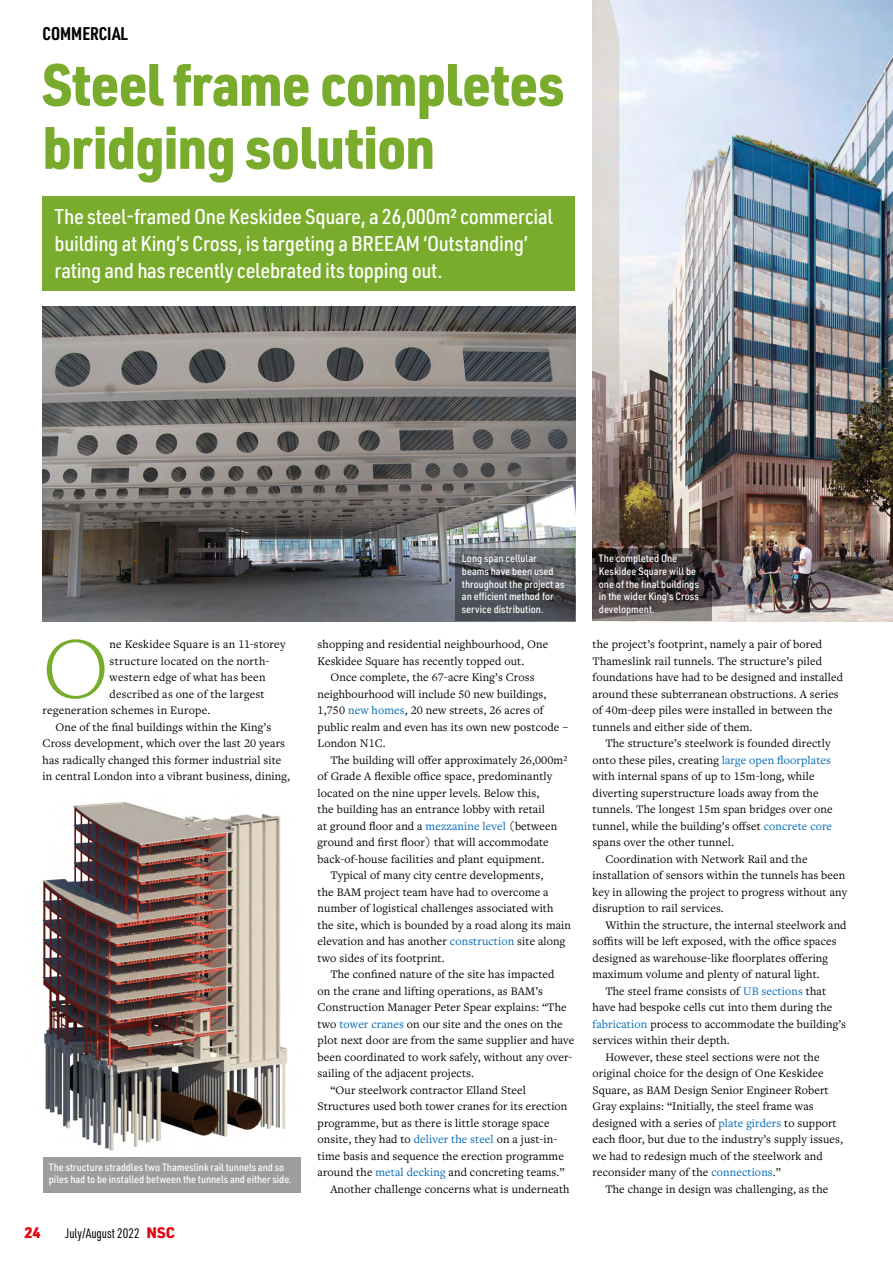
<style>
.page{position:relative;width:893px;height:1263px;background:#fff}
.page>*{position:absolute;margin:0;border:0;box-sizing:border-box;transform-origin:0 0}
.t1{font:300 91.2px "Freight Text Pro";color:#79ac2c}
.t2{font:900 58.5px/63px "URWDIN Semi Cond";letter-spacing:-.015em;color:#79ac2c}
.t3{font:500 21px/27px "URWDIN Semi Cond";letter-spacing:-.015em;color:#fff}
.t4{font:700 18px "URWDIN Cond";color:#000}
.t5{font:900 15px "URWDIN";color:#e30613}
.t6{font:13.5px "URWDIN Cond";color:#000}
.t7{font:12px/16.5px "Freight Text Pro";letter-spacing:.01em;color:#000}
.t8{font:500 10.5px/12.6px "URWDIN Semi Cond";color:#fff}
.s1{font-family:"URWDIN";font-weight:900;font-size:15px;color:#e30613}
.s2{color:#0068b3}
</style>
<div class="page">
<img style="left:592px;top:0;width:301px;height:621px">
<div style="left:42px;top:196px;width:533px;height:94px;background:#79ac2c"></div>
<img style="left:43px;top:306px;width:532px;height:315px">
<img style="left:42px;top:802px;width:259px;height:387px">
<svg style="left:455px;top:549px;width:120px;height:72px;background:#53555b"></svg>
<svg style="left:592px;top:549px;width:120px;height:72px;background:#453e3f"></svg>
<div style="left:43px;top:1157px;width:257px;height:35px;background:#9d9d9c"></div>
<h3 class="t4" style="left:43px;top:22px;width:87px">COMMERCIAL</h3>
<h2 class="t2" style="left:43px;top:51px;width:523px">Steel frame completes bridging solution</h2>
<h3 class="t3" style="left:54px;top:202px;width:500px">The steel-framed One Keskidee Square, a 26,000m2 commercial building at King’s Cross, is targeting a BREEAM ‘Outstanding’ rating and has recently celebrated its topping out.</h3>
<h1 class="t1" style="left:43px;top:609px;width:68px">O</h1>
<p class="t7" style="left:110px;top:635px;width:178px">ne Keskidee Square is an 11-storey</p>
<p class="t7" style="left:110px;top:652px;width:161px">structure located on the north-</p>
<p class="t7" style="left:110px;top:668px;width:157px">western edge of what has been</p>
<p class="t7" style="left:110px;top:685px;width:157px">described as one of the largest</p>
<p class="t7" style="left:43px;top:701px;width:169px">regeneration schemes in Europe.</p>
<p class="t7" style="left:55px;top:718px;width:217px">One of the final buildings within the King’s</p>
<p class="t7" style="left:43px;top:734px;width:244px">Cross development, which over the last 20 years</p>
<p class="t7" style="left:43px;top:751px;width:240px">has radically changed this former industrial site</p>
<p class="t7" style="left:43px;top:767px;width:249px">in central London into a vibrant business, dining,</p>
<p class="t8" style="left:49px;top:1160px;width:244px">The structure straddles two Thameslink rail tunnels and so piles had to be installed between the tunnels and either side.</p>
<p class="t5" style="left:24px;top:1222px;width:18px">24</p>
<p class="t6" style="left:65px;top:1224px;width:111px">July/August 2022 <span class="s1">NSC</span></p>
<p class="t8" style="left:462px;top:552px;width:104px">Long span cellular beams have been used throughout the project as an efficient method for service distribution.</p>
<p class="t8" style="left:599px;top:552px;width:102px">The completed One<br>Keskidee Square will be one of the final buildings in the wider King's Cross development.</p>
<p class="t7" style="left:318px;top:635px;width:232px">shopping and residential neighbourhood, One<br>Keskidee Square has recently topped out.</p>
<p class="t7" style="left:318px;top:668px;width:252px;text-indent:13px">Once complete, the 67-acre King’s Cross neighbourhood will include 50 new buildings, 1,750 <span class="s2">new homes</span>, 20 new streets, 26 acres of public realm and even has its own new postcode – London N1C.</p>
<p class="t7" style="left:330px;top:751px;width:238px">The building will offer approximately 26,000m²</p>
<p class="t7" style="left:318px;top:767px;width:236px">of Grade A flexible office space, predominantly</p>
<p class="t7" style="left:318px;top:784px;width:223px">located on the nine upper levels. Below this,</p>
<p class="t7" style="left:318px;top:800px;width:229px">the building has an entrance lobby with retail</p>
<p class="t7" style="left:318px;top:817px;width:241px">at ground floor and a <span class="s2">mezzanine level</span> (between</p>
<p class="t7" style="left:318px;top:833px;width:233px">ground and first floor) that will accommodate</p>
<p class="t7" style="left:318px;top:850px;width:228px">back-of-house facilities and plant equipment.</p>
<p class="t7" style="left:330px;top:866px;width:215px">Typical of many city centre developments,</p>
<p class="t7" style="left:318px;top:883px;width:233px">the BAM project team have had to overcome a</p>
<p class="t7" style="left:318px;top:899px;width:237px">number of logistical challenges associated with</p>
<p class="t7" style="left:318px;top:916px;width:255px">the site, which is bounded by a road along its main</p>
<p class="t7" style="left:318px;top:932px;width:249px">elevation and has another <span class="s2">construction</span> site along</p>
<p class="t7" style="left:318px;top:949px;width:129px">two sides of its footprint.</p>
<p class="t7" style="left:330px;top:965px;width:226px">The confined nature of the site has impacted</p>
<p class="t7" style="left:318px;top:982px;width:227px">on the crane and lifting operations, as BAM’s</p>
<p class="t7" style="left:318px;top:998px;width:251px">Construction Manager Peter Spear explains: “The</p>
<p class="t7" style="left:318px;top:1015px;width:246px">two <span class="s2">tower cranes</span> on our site and the ones on the</p>
<p class="t7" style="left:318px;top:1031px;width:258px">plot next door are from the same supplier and have</p>
<p class="t7" style="left:318px;top:1048px;width:256px">been coordinated to work safely, without any over-</p>
<p class="t7" style="left:318px;top:1064px;width:158px">sailing of the adjacent projects.</p>
<p class="t7" style="left:330px;top:1081px;width:197px">“Our steelwork contractor Elland Steel</p>
<p class="t7" style="left:318px;top:1097px;width:251px">Structures used both tower cranes for its erection</p>
<p class="t7" style="left:318px;top:1114px;width:233px">programme, but as there is little storage space</p>
<p class="t7" style="left:318px;top:1130px;width:241px">onsite, they had to <span class="s2">deliver the steel</span> on a just-in-</p>
<p class="t7" style="left:318px;top:1147px;width:248px">time basis and sequence the erection programme</p>
<p class="t7" style="left:318px;top:1163px;width:249px">around the <span class="s2">metal decking</span> and concreting teams.”</p>
<p class="t7" style="left:330px;top:1180px;width:241px">Another challenge concerns what is underneath</p>
<p class="t7" style="left:593px;top:635px;width:252px">the project’s footprint, namely a pair of bored Thameslink rail tunnels. The structure’s piled foundations have had to be designed and installed around these subterranean obstructions. A series of 40m-deep piles were installed in between the tunnels and either side of them.</p>
<p class="t7" style="left:605px;top:734px;width:227px">The structure’s steelwork is founded directly</p>
<p class="t7" style="left:593px;top:751px;width:240px">onto these piles, creating <span class="s2">large open floorplates</span></p>
<p class="t7" style="left:593px;top:767px;width:223px">with internal spans of up to 15m-long, while</p>
<p class="t7" style="left:593px;top:784px;width:227px">diverting superstructure loads away from the</p>
<p class="t7" style="left:593px;top:800px;width:241px">tunnels. The longest 15m span bridges over one</p>
<p class="t7" style="left:593px;top:817px;width:241px">tunnel, while the building’s offset <span class="s2">concrete core</span></p>
<p class="t7" style="left:593px;top:833px;width:143px">spans over the other tunnel.</p>
<p class="t7" style="left:605px;top:850px;width:204px">Coordination with Network Rail and the</p>
<p class="t7" style="left:593px;top:866px;width:254px">installation of sensors within the tunnels has been</p>
<p class="t7" style="left:593px;top:883px;width:256px">key in allowing the project to progress without any</p>
<p class="t7" style="left:593px;top:899px;width:133px">disruption to rail services.</p>
<p class="t7" style="left:605px;top:916px;width:243px">Within the structure, the internal steelwork and</p>
<p class="t7" style="left:593px;top:932px;width:245px">soffits will be left exposed, with the office spaces</p>
<p class="t7" style="left:593px;top:949px;width:237px">designed as warehouse-like floorplates offering</p>
<p class="t7" style="left:593px;top:965px;width:229px">maximum volume and plenty of natural light.</p>
<p class="t7" style="left:605px;top:982px;width:222px">The steel frame consists of <span class="s2">UB sections</span> that</p>
<p class="t7" style="left:593px;top:998px;width:241px">have had bespoke cells cut into them during the</p>
<p class="t7" style="left:593px;top:1015px;width:255px"><span class="s2">fabrication</span> process to accommodate the building’s</p>
<p class="t7" style="left:593px;top:1031px;width:139px">services within their depth.</p>
<p class="t7" style="left:605px;top:1048px;width:216px">However, these steel sections were not the</p>
<p class="t7" style="left:593px;top:1064px;width:233px">original choice for the design of One Keskidee</p>
<p class="t7" style="left:593px;top:1081px;width:238px">Square, as BAM Design Senior Engineer Robert</p>
<p class="t7" style="left:593px;top:1097px;width:223px">Gray explains: “Initially, the steel frame was</p>
<p class="t7" style="left:593px;top:1114px;width:246px">designed with a series of <span class="s2">plate girders</span> to support</p>
<p class="t7" style="left:593px;top:1130px;width:252px">each floor, but due to the industry’s supply issues,</p>
<p class="t7" style="left:593px;top:1147px;width:232px">we had to redesign much of the steelwork and</p>
<p class="t7" style="left:593px;top:1163px;width:190px">reconsider many of the <span class="s2">connections</span>.”</p>
<p class="t7" style="left:605px;top:1180px;width:225px">The change in design was challenging, as the</p>
</div>
